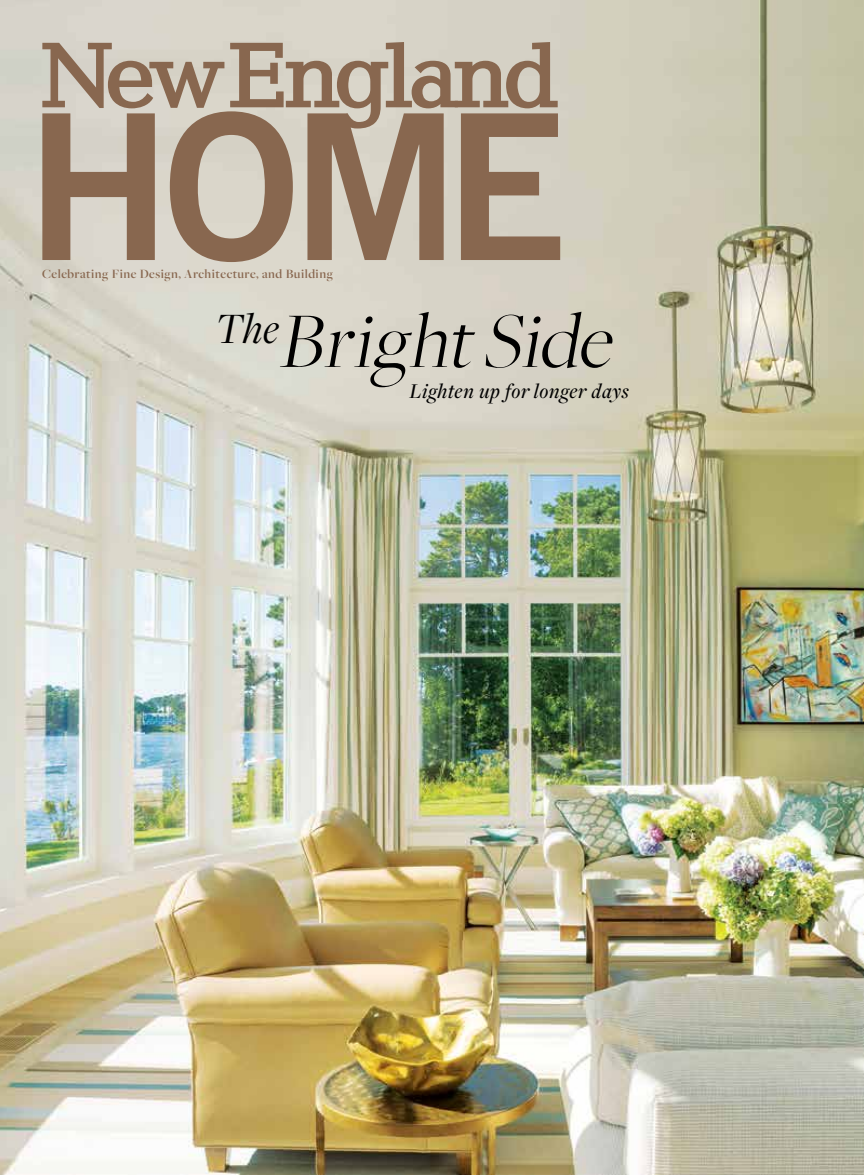
<style>
.page{position:relative;width:864px;height:1175px;background:#fff}
.page>*{position:absolute;margin:0;border:0;box-sizing:border-box;transform-origin:0 0}
.t1{font:italic 300 81.75px "Freight Big Pro";color:#000}
.t2{font:italic 45px "Freight Disp Pro";color:#000}
.t3{font:italic 500 21.9px "Freight Disp Pro";letter-spacing:.025em;color:#000}
.t4{font:600 13.2px "Freight Big Pro";letter-spacing:.035em;color:#88674f}
</style>
<div class="page">
<img style="left:0;top:0;width:864px;height:1174px">
<svg style="left:42px;top:111px;width:518px;height:151px;fill:#8b6b54"></svg>
<svg style="left:42px;top:43px;width:182px;height:65px"></svg>
<svg style="left:230px;top:42px;width:328px;height:86px"></svg>
<p class="t4" style="left:42px;top:265px;width:292px">Celebrating Fine Design, Architecture, and Building</p>
<h1 class="t1" style="left:278px;top:288px;width:352px">BrightSide</h1>
<h2 class="t2" style="left:215px;top:299px;width:65px">The</h2>
<h3 class="t3" style="left:410px;top:376px;width:221px">Lighten up for longer days</h3>
</div>
